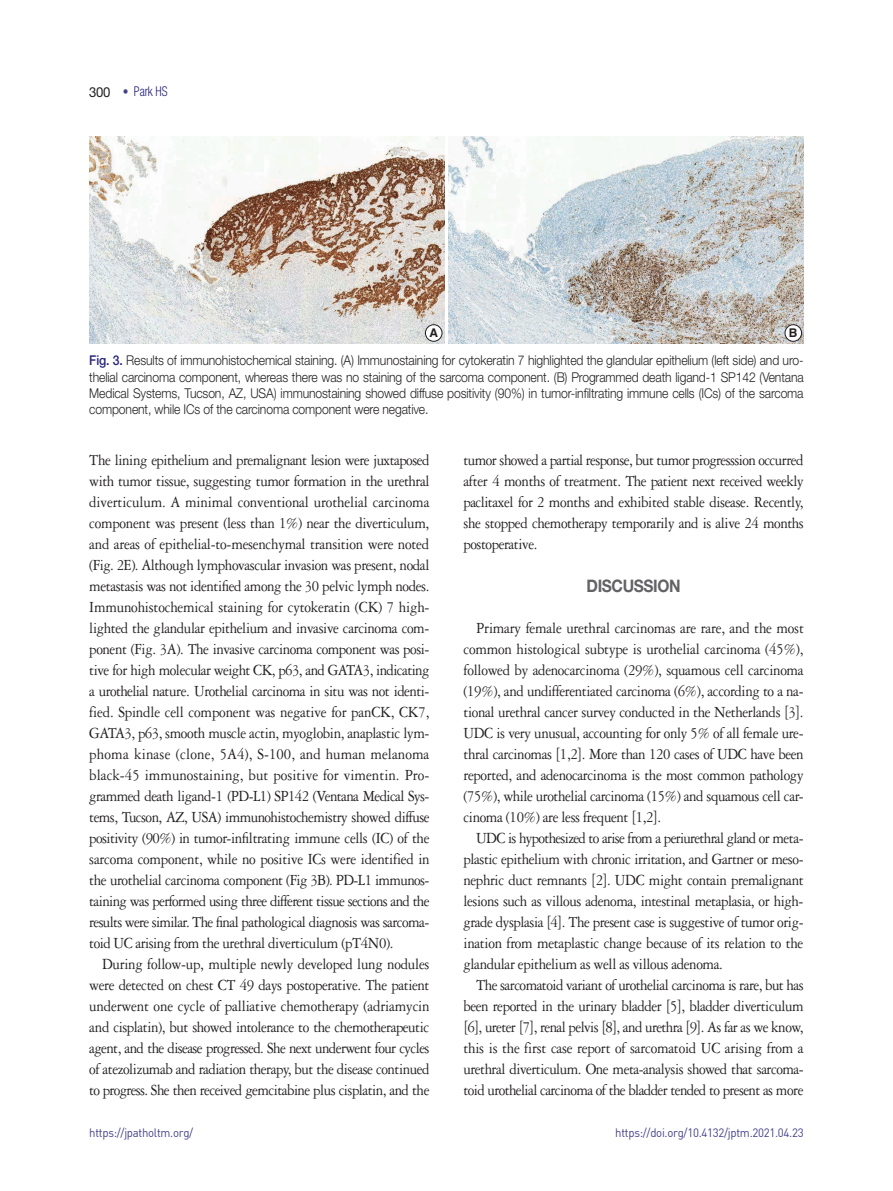
<style>
.page{position:relative;width:893px;height:1191px;background:#fff}
.page>*{position:absolute;margin:0;border:0;box-sizing:border-box;transform-origin:0 0}
.t1{font:700 17.25px "Helvetica Neue LT Std";letter-spacing:-.025em;color:#636366;scale:.9 1}
.t2{font:16.5px/21px "Garamond 3 LT Std";letter-spacing:-.03em;color:#231f20;text-align:justify;scale:.9 1}
.t3{font:300 13.5px/16.2px "Helvetica Neue LT Std";letter-spacing:-.01em;color:#231f20;text-align:justify;scale:.9 1}
.t4{font:300 condensed 13.5px "Helvetica Neue LT Std";letter-spacing:-.01em;color:#26237b;scale:.9 1}
.t5{font:12px "Dinreg";letter-spacing:-.025em;color:#45428b;scale:.95 1}
.t6{font:700 12px "Helvetica LT Std";color:#231f20}
.s1{font-weight:400;font-stretch:normal;font-size:13.8px;color:#231f20}
.s2{font-size:12.75px;color:#45428b}
.s3{font-weight:500;color:#26237b}
.s4{font-family:"Adobe Garamond Pro"}
</style>
<div class="page">
<img style="left:89px;top:136px;width:355px;height:208px">
<img style="left:449px;top:136px;width:355px;height:208px">
<div style="left:785px;top:325px;width:16px;height:16px;background:#fff;border-radius:50%"></div>
<div style="left:785px;top:324px;width:17px;height:17px;border:1px solid #231f20;border-radius:50%"></div>
<div style="left:425px;top:325px;width:17px;height:16px;background:#fff;border-radius:50%"></div>
<div style="left:425px;top:324px;width:17px;height:17px;border:1px solid #231f20;border-radius:50%"></div>
<p class="t4" style="left:89px;top:84px;width:89px"><span class="s1">300</span> <span class="s2">•</span> Park HS</p>
<p class="t6" style="left:429px;top:325px;width:10px">A</p>
<p class="t6" style="left:789px;top:325px;width:10px">B</p>
<p class="t3" style="left:89px;top:352px;width:795px"><span class="s3">Fig. 3.</span> Results of immunohistochemical staining. (A) Immunostaining for cytokeratin 7 highlighted the glandular epithelium (left side) and uro&shy;thelial carcinoma component, whereas there was no staining of the sarcoma component. (B) Programmed death ligand-1 SP142 (Ventana Medical Systems, Tucson, AZ, USA) immunostaining showed diffuse positivity (90%) in tumor-infiltrating immune cells (ICs) of the sarcoma component, while ICs of the carcinoma component were negative.</p>
<p class="t2" style="left:89px;top:449px;width:380px">The lining epithelium and premalignant lesion were juxtaposed with tumor tissue, suggesting tumor formation in the urethral diverticulum. A minimal conventional urothelial carcinoma component was present (less than 1%) near the diverticulum, and areas of epithelial-to-mesenchymal transition were noted (Fig. 2E). Although lymphovascular invasion was present, nodal metastasis was not identified among the 30 pelvic lymph nodes.<br>Immunohistochemical staining for cytokeratin (CK) 7 high&shy;lighted the glandular epithelium and invasive carcinoma com&shy;ponent (Fig. 3A). The invasive carcinoma component was posi&shy;tive for high molecular weight CK, p63, and GATA3, indicating a urothelial nature. Urothelial carcinoma in situ was not identi&shy;fied. Spindle cell component was negative for panCK, CK7, GATA3, p63, smooth muscle actin, myoglobin, anaplastic lym&shy;phoma kinase (clone, 5A4), S-100, and human melanoma black-45 immunostaining, but positive for vimentin. Pro&shy;grammed death ligand-1 (PD-L1) SP142 (Ventana Medical Sys&shy;tems, Tucson, AZ, USA) immunohistochemistry showed diffuse positivity (90%) in tumor-infiltrating immune cells (IC) of the sarcoma component, while no positive ICs were identified in the urothelial carcinoma component (Fig 3B). PD-L1 immunos&shy;taining was performed using three different tissue sections and the results were similar. The final pathological diagnosis was sarcoma&shy;toid UC arising from the urethral diverticulum (pT4N0).</p>
<p class="t2" style="left:89px;top:953px;width:380px;text-indent:13px">During follow-up, multiple newly developed lung nodules were detected on chest CT 49 days postoperative. The patient underwent one cycle of palliative chemotherapy (adriamycin and cisplatin), but showed intolerance to the chemotherapeutic agent, and the disease progressed. She next underwent four cycles of atezolizumab and radiation therapy, but the disease continued to progress. She then received gemcitabine plus cisplatin, and the</p>
<p class="t2" style="left:463px;top:449px;width:380px">tumor showed a partial response, but tumor progresssion occurred after 4 months of treatment. The patient next received weekly paclitaxel for 2 months and exhibited stable disease. Recently, she stopped chemotherapy temporarily and is alive 24 months postoperative.</p>
<p class="t1" style="left:587px;top:575px;width:106px">DISCUSSION</p>
<p class="t2" style="left:463px;top:617px;width:380px;text-indent:13px">Primary female urethral carcinomas are rare, and the most common histological subtype is urothelial carcinoma (45%), followed by adenocarcinoma (29%), squamous cell carcinoma (19%), and undifferentiated carcinoma (6%), according to a na&shy;tional urethral cancer survey conducted in the Netherlands <span class="s4">[</span>3<span class="s4">]</span>.<br>UDC is very unusual, accounting for only 5% of all female ure&shy;thral carcinomas <span class="s4">[</span>1,2<span class="s4">]</span>. More than 120 cases of UDC have been reported, and adenocarcinoma is the most common pathology (75%), while urothelial carcinoma (15%) and squamous cell car&shy;cinoma (10%) are less frequent <span class="s4">[</span>1,2<span class="s4">]</span>.</p>
<p class="t2" style="left:463px;top:827px;width:379px;text-indent:13px">UDC is hypothesized to arise from a periurethral gland or meta&shy;plastic epithelium with chronic irritation, and Gartner or meso&shy;nephric duct remnants <span class="s4">[</span>2<span class="s4">]</span>. UDC might contain premalignant lesions such as villous adenoma, intestinal metaplasia, or high&shy;grade dysplasia <span class="s4">[</span>4<span class="s4">]</span>. The present case is suggestive of tumor orig&shy;ination from metaplastic change because of its relation to the glandular epithelium as well as villous adenoma.</p>
<p class="t2" style="left:463px;top:974px;width:380px;text-indent:13px">The sarcomatoid variant of urothelial carcinoma is rare, but has been reported in the urinary bladder <span class="s4">[</span>5<span class="s4">]</span>, bladder diverticulum <span class="s4">[</span>6<span class="s4">]</span>, ureter <span class="s4">[</span>7<span class="s4">]</span>, renal pelvis <span class="s4">[</span>8<span class="s4">]</span>, and urethra <span class="s4">[</span>9<span class="s4">]</span>. As far as we know, this is the first case report of sarcomatoid UC arising from a urethral diverticulum. One meta-analysis showed that sarcoma&shy;toid urothelial carcinoma of the bladder tended to present as more</p>
<p class="t5" style="left:89px;top:1125px;width:111px">https://jpatholtm.org/</p>
<p class="t5" style="left:615px;top:1125px;width:200px">https://doi.org/10.4132/jptm.2021.04.23</p>
</div>
